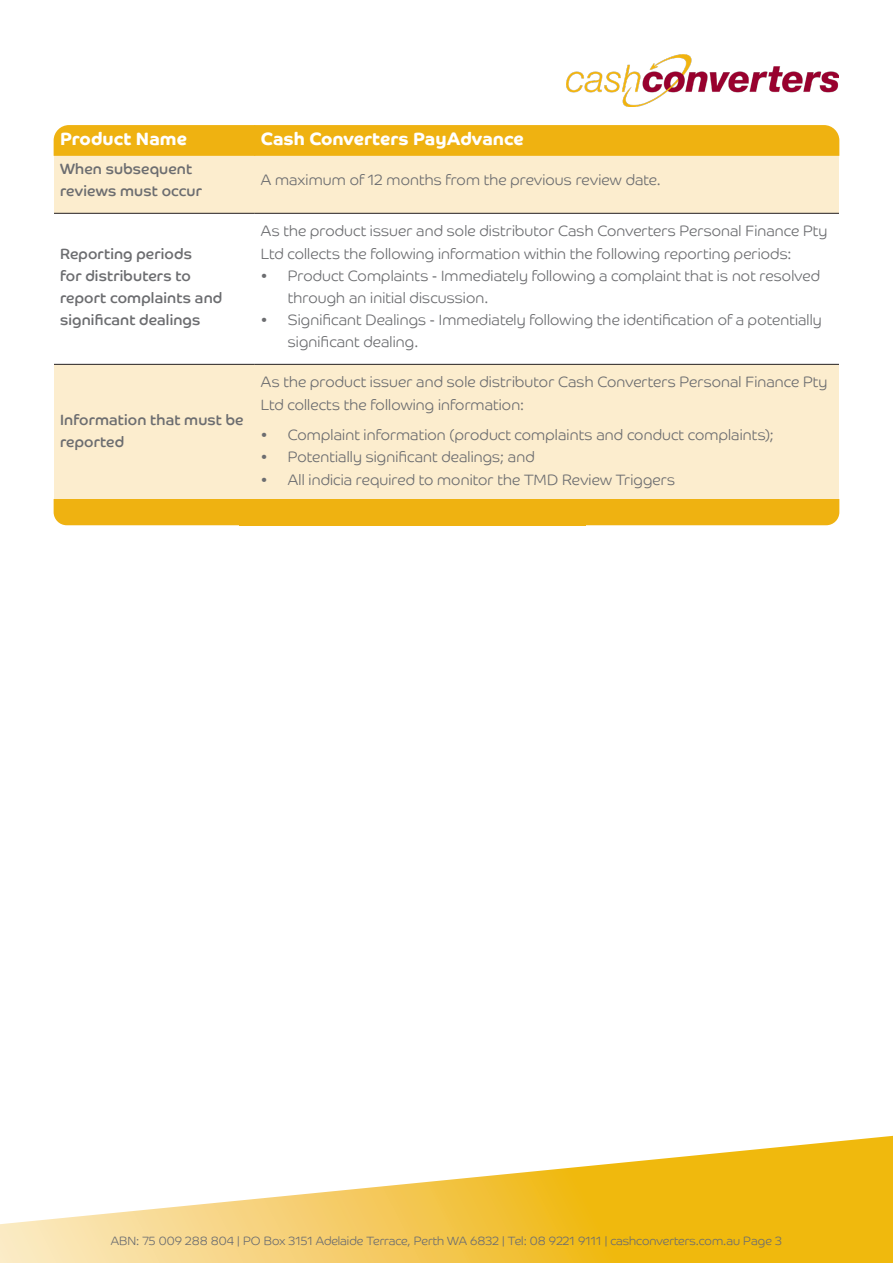
<style>
.page{position:relative;width:893px;height:1263px;background:#fff}
.page>*{position:absolute;margin:0;border:0;box-sizing:border-box;transform-origin:0 0}
.Top_Right_Table_Header_Text{font:700 18px "Co Headline";letter-spacing:.005em;color:#fff}
.Top_Left_Table_Header_Text{font:700 18px "Co Headline";letter-spacing:.005em;color:#fff}
.Paragraph_Style_1{font:300 15px/22.2px "Co Headline";letter-spacing:.01em;color:#6c6d70}
.Paragraph_Style_1-2{font:15px/22.2px "Co Headline";letter-spacing:.01em;color:#6c6d70}
.t1{font:300 12px "Co Headline";color:#6c6d70}
</style>
<div class="page">
<svg style="left:0;top:1135px;width:893px;height:128px"></svg>
<img style="left:567px;top:54px;width:272px;height:52px">
<svg style="left:54px;top:156px;width:785px;height:343px;fill:#fcedce"></svg>
<hr style="left:54px;top:213px;width:201px;height:1px;background:#231f20">
<hr style="left:255px;top:213px;width:584px;height:1px;background:#231f20">
<hr style="left:54px;top:364px;width:201px;height:1px;background:#231f20">
<hr style="left:255px;top:364px;width:584px;height:1px;background:#231f20">
<div style="left:54px;top:125px;width:785px;height:31px;background:#efb211"></div>
<div style="left:54px;top:499px;width:186px;height:26px;background:#efb211"></div>
<div style="left:240px;top:499px;width:187px;height:26px;background:#efb211"></div>
<div style="left:426px;top:499px;width:160px;height:26px;background:#efb211"></div>
<div style="left:586px;top:499px;width:253px;height:26px;background:#efb211"></div>
<p class="Top_Left_Table_Header_Text" style="left:60px;top:129px;width:128px">Product Name</p>
<p class="Top_Right_Table_Header_Text" style="left:261px;top:129px;width:264px">Cash Converters PayAdvance</p>
<p class="Paragraph_Style_1-2" style="left:60px;top:158px;width:144px">When subsequent reviews must occur</p>
<p class="Paragraph_Style_1" style="left:261px;top:169px;width:401px">A maximum of 12 months from the previous review date.</p>
<p class="Paragraph_Style_1-2" style="left:60px;top:242px;width:164px">Reporting periods<br>for distributers to report complaints and significant dealings</p>
<p class="Paragraph_Style_1-2" style="left:60px;top:409px;width:185px">Information that must be reported</p>
<p class="Paragraph_Style_1" style="left:261px;top:220px;width:568px">As the product issuer and sole distributor Cash Converters Personal Finance Pty<br>Ltd collects the following information within the following reporting periods:</p>
<p class="Paragraph_Style_1" style="left:288px;top:264px;width:534px;text-indent:-27px">• Product Complaints - Immediately following a complaint that is not resolved through an initial discussion.</p>
<p class="Paragraph_Style_1" style="left:288px;top:309px;width:535px;text-indent:-27px">• Significant Dealings - Immediately following the identification of a potentially significant dealing.</p>
<p class="Paragraph_Style_1" style="left:261px;top:371px;width:568px">As the product issuer and sole distributor Cash Converters Personal Finance Pty<br>Ltd collects the following information:</p>
<p class="Paragraph_Style_1" style="left:261px;top:424px;width:514px">• Complaint information (product complaints and conduct complaints);</p>
<p class="Paragraph_Style_1" style="left:261px;top:446px;width:275px">• Potentially significant dealings; and</p>
<p class="Paragraph_Style_1" style="left:261px;top:468px;width:416px">• All indicia required to monitor the TMD Review Triggers</p>
<p class="t1" style="left:111px;top:1234px;width:673px">ABN: 75 009 288 804 | PO Box 3151 Adelaide Terrace, Perth WA 6832 | Tel: 08 9221 9111 | cashconverters.com.au Page 3</p>
</div>
